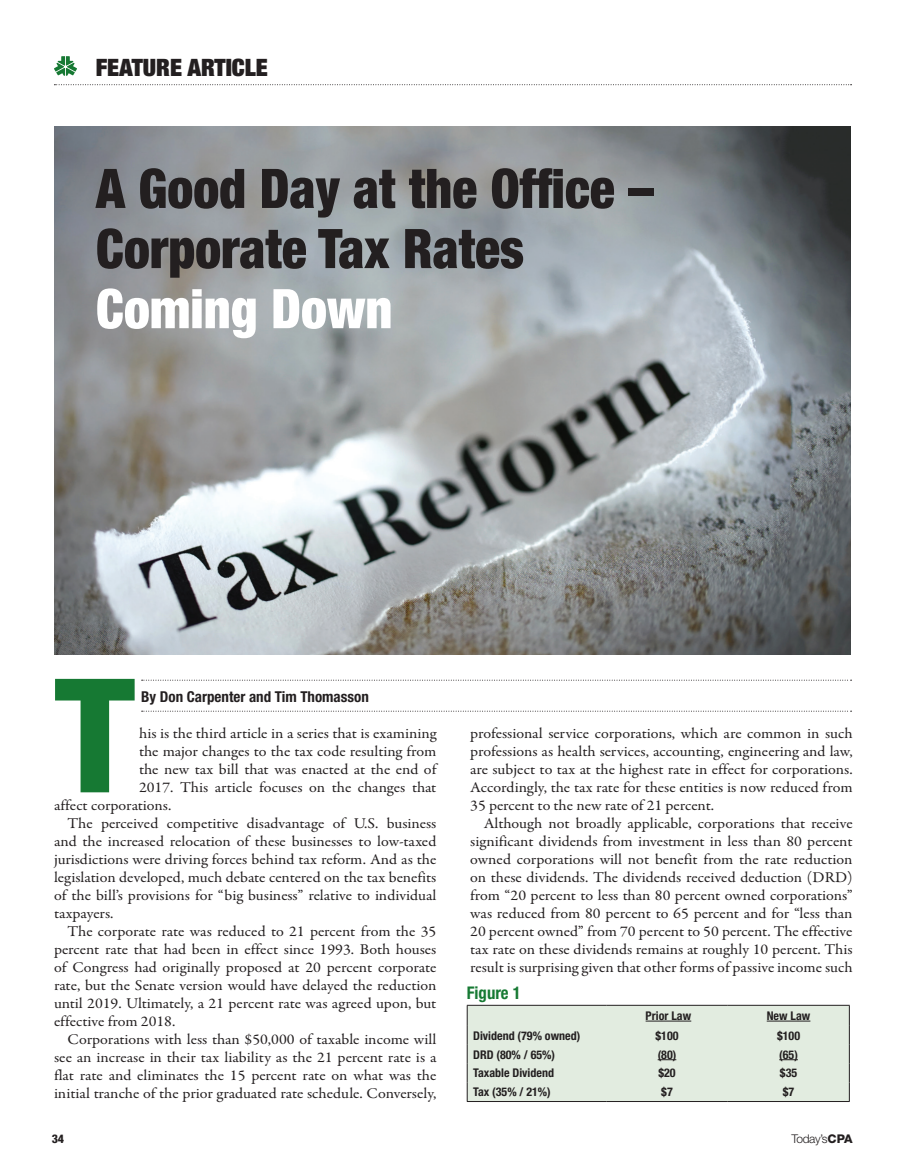
<style>
.page{position:relative;width:905px;height:1175px;background:#fff}
.page>*{position:absolute;margin:0;border:0;box-sizing:border-box;transform-origin:0 0}
.t1{font:800 condensed 158.85px "Helvetica Neue LT Std";color:#167933;scale:1.07 1}
.Headlines{font:900 condensed 54.6px/60.2px "Helvetica Neue LT Std";color:#231f20;scale:.95 1}
.KICKER{font:900 condensed 24px "Helvetica Neue LT Std";color:#231f20}
.t2{font:700 condensed 17.4px "Helvetica Neue LT Std";color:#167933;scale:.96 1}
.TCPA_BodyCopy{font:15px/18px "Garamond Premr Pro";color:#231f20;text-align:justify;scale:1.07 1}
.By_Line{font:700 condensed 15px "Helvetica Neue LT Std";color:#231f20}
.t3{font:700 condensed 12px "Helvetica Neue LT Std";color:#231f20}
.t4{font:300 12px "Helvetica Neue LT Std";letter-spacing:-.04em;color:#231f20}
.t5{font:800 condensed 12px "Helvetica Neue LT Std";color:#231f20}
.s1{color:#fff}
.s2{font-weight:800}
</style>
<div class="page">
<img style="left:54px;top:126px;width:796px;height:529px">
<svg style="left:54px;top:84px;width:797px;height:1px"></svg>
<svg style="left:54px;top:56px;width:23px;height:20px"></svg>
<svg style="left:142px;top:680px;width:709px;height:1px"></svg>
<svg style="left:142px;top:711px;width:709px;height:1px"></svg>
<hr style="left:467px;top:1101px;width:139px;height:1px;background:#231f20">
<hr style="left:606px;top:1101px;width:121px;height:1px;background:#231f20">
<hr style="left:727px;top:1101px;width:122px;height:1px;background:#231f20">
<div style="left:467px;top:1005px;width:383px;height:96px;background:#e2ece0"></div>
<p class="KICKER" style="left:96px;top:52px;width:174px">FEATURE ARTICLE</p>
<p class="Headlines" style="left:96px;top:158px;width:589px">A Good Day at the Office –<br>Corporate Tax Rates<br><span class="s1">Coming Down</span></p>
<p class="t1" style="left:54px;top:637px;width:78px">T</p>
<p class="By_Line" style="left:141px;top:687px;width:229px">By Don Carpenter and Tim Thomasson</p>
<p class="TCPA_BodyCopy" style="left:139px;top:725px;width:279px">his is the third article in a series that is examining</p>
<p class="TCPA_BodyCopy" style="left:139px;top:743px;width:279px">the major changes to the tax code resulting from</p>
<p class="TCPA_BodyCopy" style="left:139px;top:761px;width:279px">the new tax bill that was enacted at the end of</p>
<p class="TCPA_BodyCopy" style="left:139px;top:779px;width:279px">2017. This article focuses on the changes that</p>
<p class="TCPA_BodyCopy" style="left:54px;top:797px;width:111px">affect corporations.</p>
<p class="TCPA_BodyCopy" style="left:54px;top:815px;width:359px;text-indent:14px">The perceived competitive disadvantage of U.S. business and the increased relocation of these businesses to low-taxed jurisdictions were driving forces behind tax reform. And as the legislation developed, much debate centered on the tax benefits of the bill’s provisions for “big business” relative to individual taxpayers.</p>
<p class="TCPA_BodyCopy" style="left:54px;top:923px;width:359px;text-indent:14px">The corporate rate was reduced to 21 percent from the 35 percent rate that had been in effect since 1993. Both houses of Congress had originally proposed at 20 percent corporate rate, but the Senate version would have delayed the reduction until 2019. Ultimately, a 21 percent rate was agreed upon, but effective from 2018.</p>
<p class="TCPA_BodyCopy" style="left:54px;top:1031px;width:359px;text-indent:14px">Corporations with less than $50,000 of taxable income will see an increase in their tax liability as the 21 percent rate is a flat rate and eliminates the 15 percent rate on what was the initial tranche of the prior graduated rate schedule. Conversely,</p>
<p class="TCPA_BodyCopy" style="left:470px;top:725px;width:359px">professional service corporations, which are common in such professions as health services, accounting, engineering and law, are subject to tax at the highest rate in effect for corporations.<br>Accordingly, the tax rate for these entities is now reduced from 35 percent to the new rate of 21 percent.</p>
<p class="TCPA_BodyCopy" style="left:470px;top:815px;width:359px;text-indent:14px">Although not broadly applicable, corporations that receive significant dividends from investment in less than 80 percent owned corporations will not benefit from the rate reduction on these dividends. The dividends received deduction (DRD) from “20 percent to less than 80 percent owned corporations” was reduced from 80 percent to 65 percent and for “less than 20 percent owned” from 70 percent to 50 percent. The effective tax rate on these dividends remains at roughly 10 percent. This result is surprising given that other forms of passive income such</p>
<p class="t2" style="left:467px;top:982px;width:58px">Figure 1</p>
<p class="t3" style="left:645px;top:1008px;width:47px">Prior Law</p>
<p class="t3" style="left:766px;top:1008px;width:45px">New Law</p>
<p class="t3" style="left:473px;top:1028px;width:109px">Dividend (79% owned)</p>
<p class="t3" style="left:655px;top:1028px;width:25px">$100</p>
<p class="t3" style="left:777px;top:1028px;width:25px">$100</p>
<p class="t3" style="left:473px;top:1047px;width:83px">DRD (80% / 65%)</p>
<p class="t3" style="left:657px;top:1047px;width:20px">(80)</p>
<p class="t3" style="left:779px;top:1047px;width:20px">(65)</p>
<p class="t3" style="left:473px;top:1065px;width:82px">Taxable Dividend</p>
<p class="t3" style="left:658px;top:1065px;width:19px">$20</p>
<p class="t3" style="left:780px;top:1065px;width:19px">$35</p>
<p class="t3" style="left:473px;top:1084px;width:79px">Tax (35% / 21%)</p>
<p class="t3" style="left:661px;top:1084px;width:13px">$7</p>
<p class="t3" style="left:782px;top:1084px;width:13px">$7</p>
<p class="t5" style="left:52px;top:1131px;width:13px">34</p>
<p class="t4" style="left:791px;top:1131px;width:62px">Today’s<span class="s2">CPA</span></p>
</div>
